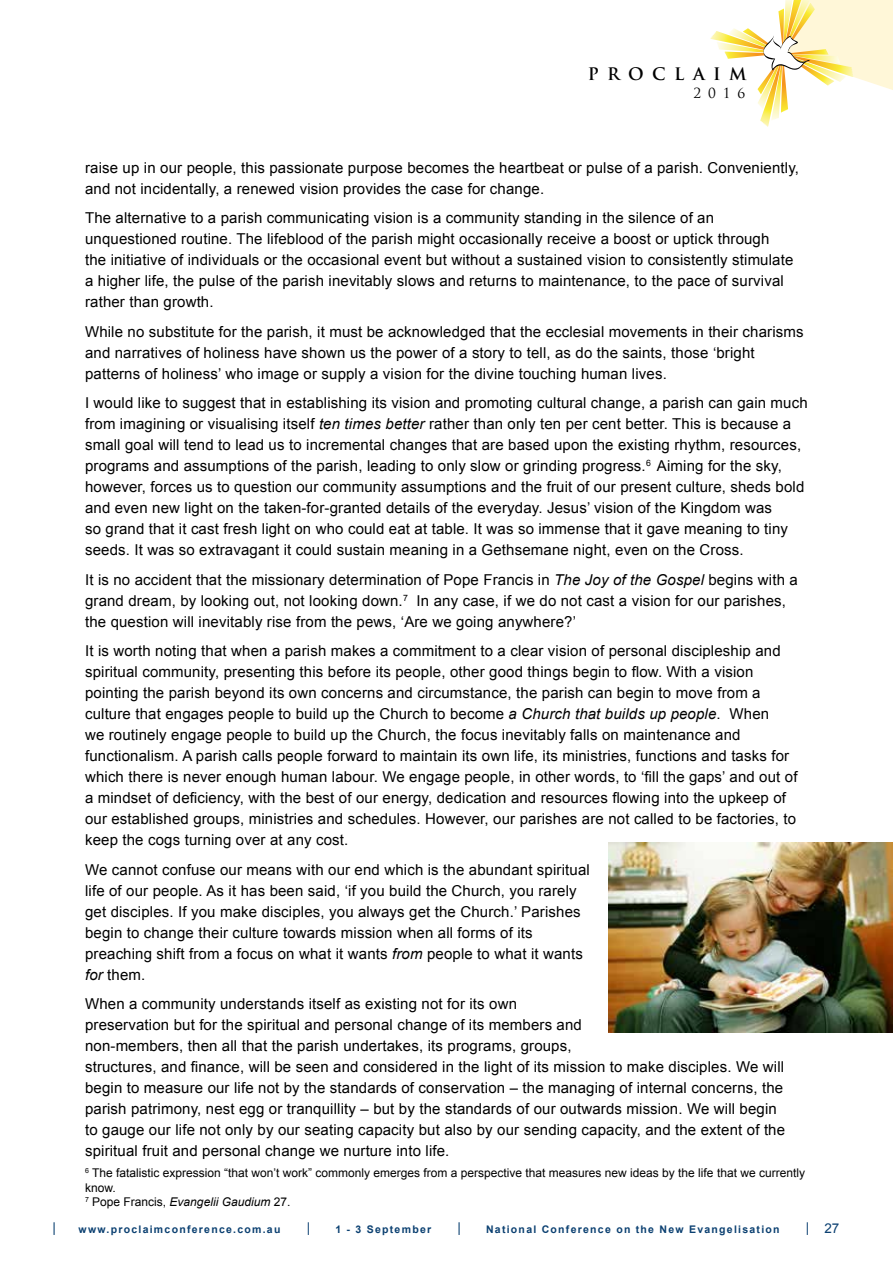
<style>
.page{position:relative;width:893px;height:1263px;background:#fff}
.page>*{position:absolute;margin:0;border:0;box-sizing:border-box;transform-origin:0 0}
.t1{font:700 16.8px "Trajan Pro";letter-spacing:.5em;color:#000}
.t2{font:15px/21px "Arial";letter-spacing:.01em;color:#000}
.t3{font:13.65px "Trajan Pro";color:#000}
.t4{font:13.5px "Arial";color:#0b4071}
.t5{font:12px/14.4px "Arial";color:#000}
.t6{font:700 10.5px "Arial";letter-spacing:.12em;color:#0b4071}
.s1{font-style:italic}
</style>
<div class="page">
<img style="left:608px;top:843px;width:285px;height:190px">
<svg style="left:710px;top:0;width:183px;height:127px"></svg>
<p class="t1" style="left:588px;top:63px;width:161px">PROCLAIM</p>
<p class="t3" style="left:694px;top:84px;width:53px">2016</p>
<p class="t2" style="left:85px;top:157px;width:716px">raise up in our people, this passionate purpose becomes the heartbeat or pulse of a parish. Conveniently, and not incidentally, a renewed vision provides the case for change.</p>
<p class="t2" style="left:85px;top:207px;width:710px">The alternative to a parish communicating vision is a community standing in the silence of an unquestioned routine. The lifeblood of the parish might occasionally receive a boost or uptick through the initiative of individuals or the occasional event but without a sustained vision to consistently stimulate a higher life, the pulse of the parish inevitably slows and returns to maintenance, to the pace of survival rather than growth.</p>
<p class="t2" style="left:85px;top:321px;width:720px">While no substitute for the parish, it must be acknowledged that the ecclesial movements in their charisms and narratives of holiness have shown us the power of a story to tell, as do the saints, those ‘bright patterns of holiness’ who image or supply a vision for the divine touching human lives.</p>
<p class="t2" style="left:85px;top:392px;width:724px">I would like to suggest that in establishing its vision and promoting cultural change, a parish can gain much from imagining or visualising itself <span class="s1">ten times better</span> rather than only ten per cent better. This is because a small goal will tend to lead us to incremental changes that are based upon the existing rhythm, resources, programs and assumptions of the parish, leading to only slow or grinding progress.<sup>6</sup> Aiming for the sky, however, forces us to question our community assumptions and the fruit of our present culture, sheds bold and even new light on the taken-for-granted details of the everyday. Jesus’ vision of the Kingdom was<br>so grand that it cast fresh light on who could eat at table. It was so immense that it gave meaning to tiny seeds. It was so extravagant it could sustain meaning in a Gethsemane night, even on the Cross.</p>
<p class="t2" style="left:85px;top:569px;width:714px">It is no accident that the missionary determination of Pope Francis in <span class="s1">The Joy of the Gospel</span> begins with a grand dream, by looking out, not looking down.<sup>7</sup> In any case, if we do not cast a vision for our parishes, the question will inevitably rise from the pews, ‘Are we going anywhere?’</p>
<p class="t2" style="left:85px;top:640px;width:714px">It is worth noting that when a parish makes a commitment to a clear vision of personal discipleship and spiritual community, presenting this before its people, other good things begin to flow. With a vision pointing the parish beyond its own concerns and circumstance, the parish can begin to move from a culture that engages people to build up the Church to become <span class="s1">a Church that builds up people</span>. When<br>we routinely engage people to build up the Church, the focus inevitably falls on maintenance and functionalism. A parish calls people forward to maintain its own life, its ministries, functions and tasks for which there is never enough human labour. We engage people, in other words, to ‘fill the gaps’ and out of a mindset of deficiency, with the best of our energy, dedication and resources flowing into the upkeep of our established groups, ministries and schedules. However, our parishes are not called to be factories, to keep the cogs turning over at any cost.</p>
<p class="t2" style="left:85px;top:859px;width:506px">We cannot confuse our means with our end which is the abundant spiritual life of our people. As it has been said, ‘if you build the Church, you rarely get disciples. If you make disciples, you always get the Church.’ Parishes begin to change their culture towards mission when all forms of its preaching shift from a focus on what it wants <span class="s1">from</span> people to what it wants <span class="s1">for</span> them.</p>
<p class="t2" style="left:85px;top:993px;width:702px">When a community understands itself as existing not for its own<br>preservation but for the spiritual and personal change of its members and<br>non-members, then all that the parish undertakes, its programs, groups,<br>structures, and finance, will be seen and considered in the light of its mission to make disciples. We will begin to measure our life not by the standards of conservation – the managing of internal concerns, the parish patrimony, nest egg or tranquillity – but by the standards of our outwards mission. We will begin to gauge our life not only by our seating capacity but also by our sending capacity, and the extent of the spiritual fruit and personal change we nurture into life.</p>
<p class="t5" style="left:85px;top:1166px;width:721px"><sup>6</sup> The fatalistic expression “that won’t work” commonly emerges from a perspective that measures new ideas by the life that we currently know.<br><sup>7</sup> Pope Francis, <span class="s1">Evangelii Gaudium</span> 27.</p>
<p class="t4" style="left:53px;top:1218px;width:5px">|</p>
<p class="t6" style="left:79px;top:1223px;width:203px">www.proclaimconference.com.au</p>
<p class="t4" style="left:307px;top:1218px;width:5px">|</p>
<p class="t6" style="left:335px;top:1223px;width:97px">1 - 3 September</p>
<p class="t4" style="left:457px;top:1218px;width:5px">|</p>
<p class="t6" style="left:486px;top:1223px;width:295px">National Conference on the New Evangelisation</p>
<p class="t4" style="left:806px;top:1220px;width:35px">| 27</p>
</div>
